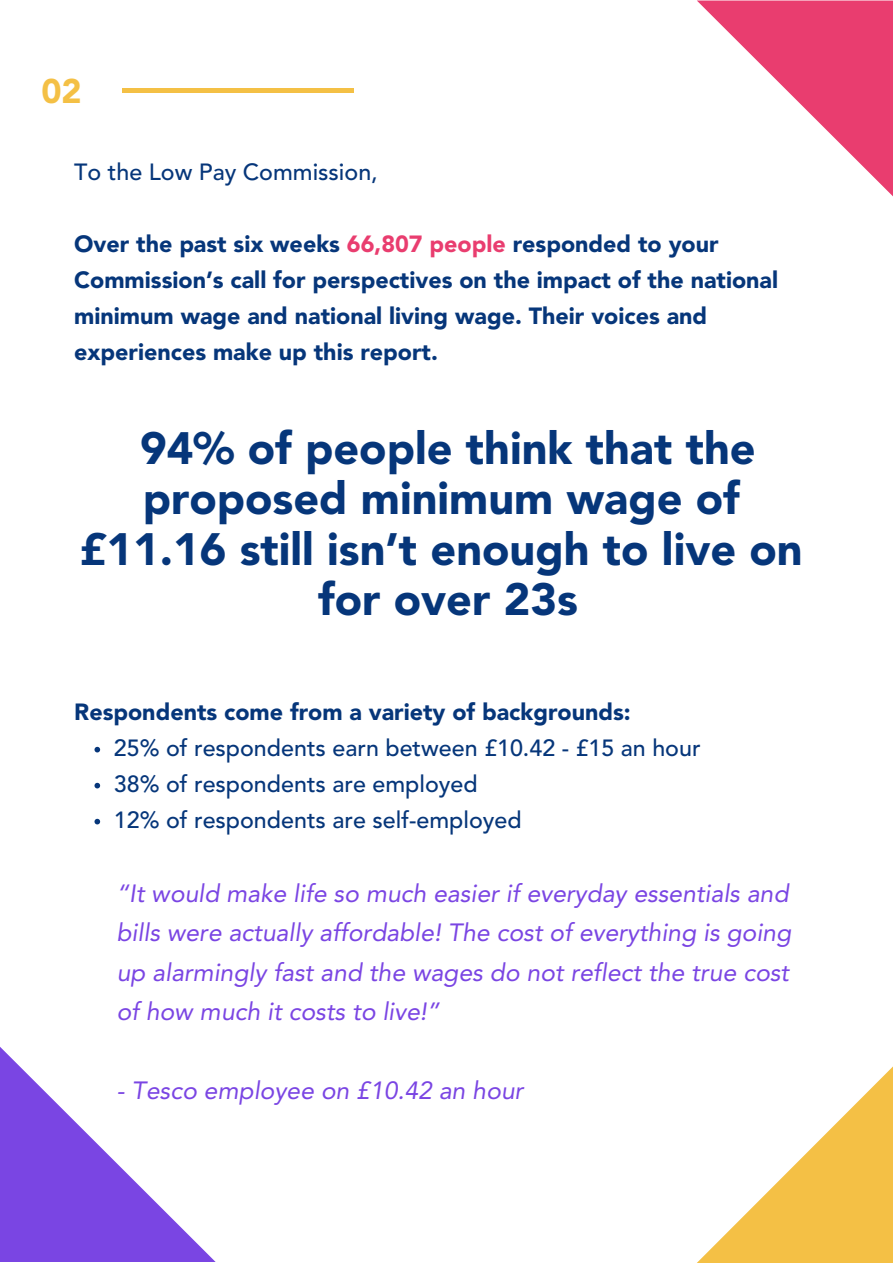
<style>
.page{position:relative;width:893px;height:1264px;background:#fff}
.page>*{position:absolute;margin:0;border:0;box-sizing:border-box;transform-origin:0 0}
.t1{font:900 45px/50.6px "Avenir LT Pro";color:#06367a}
.t2{font:900 34.05px "Avenir LT Pro";color:#f4c045}
.t3{font:italic 24.75px/39.3px "Avenir LT Pro";color:#7a45e3;text-align:justify}
.t4{font:900 23.25px/36px "Avenir LT Pro";color:#06367a}
.t5{font:500 23.25px "Avenir LT Pro";color:#06367a}
.s1{color:#e93d6f}
</style>
<div class="page">
<svg style="left:94px;top:746px;width:6px;height:6px"></svg>
<svg style="left:94px;top:782px;width:6px;height:6px"></svg>
<svg style="left:94px;top:818px;width:6px;height:6px"></svg>
<div style="left:122px;top:88px;width:231px;height:5px;background:#f4c045"></div>
<svg style="left:0;top:1047px;width:215px;height:214px"></svg>
<svg style="left:698px;top:1067px;width:194px;height:195px"></svg>
<svg style="left:697px;top:1px;width:195px;height:195px"></svg>
<p class="t2" style="left:41px;top:77px;width:42px">02</p>
<p class="t5" style="left:74px;top:162px;width:305px">To the Low Pay Commission,</p>
<p class="t4" style="left:74px;top:228px;width:705px">Over the past six weeks <span class="s1">66,807 people</span> responded to your Commission’s call for perspectives on the impact of the national minimum wage and national living wage. Their voices and experiences make up this report.</p>
<p class="t1" style="left:140px;top:427px;width:617px">94% of people think that the proposed minimum wage of</p>
<p class="t1" style="left:80px;top:528px;width:724px">£11.16 still isn’t enough to live on</p>
<p class="t1" style="left:318px;top:578px;width:261px">for over 23s</p>
<p class="t4" style="left:74px;top:696px;width:558px">Respondents come from a variety of backgrounds:</p>
<p class="t5" style="left:114px;top:738px;width:588px">25% of respondents earn between £10.42 - £15 an hour</p>
<p class="t5" style="left:114px;top:774px;width:365px">38% of respondents are employed</p>
<p class="t5" style="left:114px;top:810px;width:409px">12% of respondents are self-employed</p>
<p class="t3" style="left:116px;top:876px;width:676px">“It would make life so much easier if everyday essentials and bills were actually affordable! The cost of everything is going up alarmingly fast and the wages do not reflect the true cost of how much it costs to live!”</p>
<p class="t3" style="left:116px;top:1072px;width:408px">- Tesco employee on £10.42 an hour</p>
</div>
